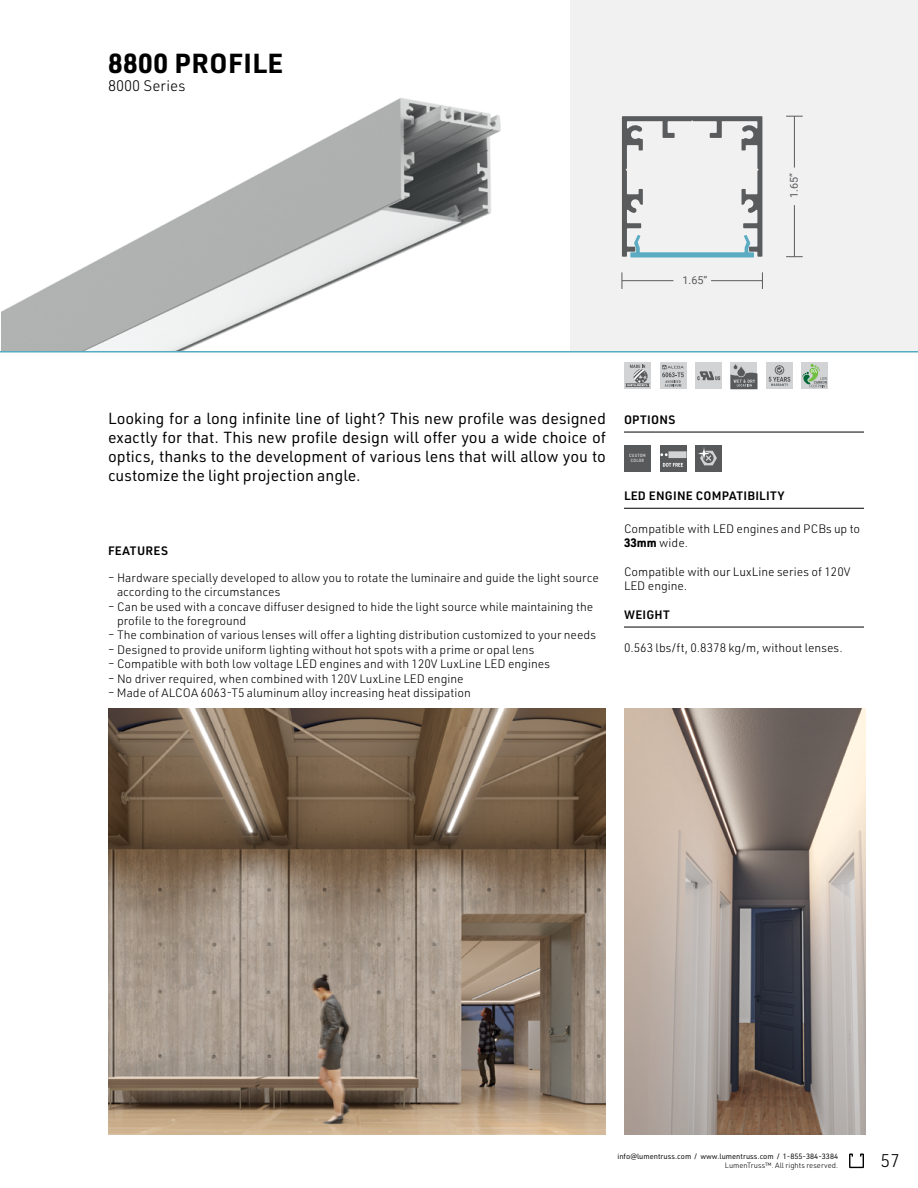
<style>
.page{position:relative;width:918px;height:1188px;background:#fff}
.page>*{position:absolute;margin:0;border:0;box-sizing:border-box;transform-origin:0 0}
.Titre{font:700 27px "URWDIN";letter-spacing:.02em;color:#000}
.t1{font:300 18px "URWDIN";color:#000}
.Description_produit{font:15.75px/18.9px "URWDIN";color:#000;text-align:justify}
.Titre-2{font:300 15px "URWDIN";color:#000}
.Titre-Section_No_lin{font:300 12px/14.4px "URWDIN";color:#000}
.Titre-Section{font:600 12px "URWDIN";letter-spacing:.02em;color:#000}
.Titre-Section_No_lin-2{font:600 12px "URWDIN";letter-spacing:.025em;color:#000}
.t2{font:10.8px "Roboto";color:#595b5d}
.t3{font:7.5px "URWDIN";color:#000}
.t4{font:300 7.5px "URWDIN";color:#000}
.t5{font:600 4.5px/5.4px "URWDIN Semi Cond";letter-spacing:.06em;color:#d1d3d4;text-align:center}
.s1{font-weight:700}
</style>
<div class="page">
<svg style="left:849px;top:1153px;width:15px;height:15px"></svg>
<img style="left:2px;top:98px;width:499px;height:253px">
<div style="left:570px;top:0;width:348px;height:352px;background:#f1f1f2"></div>
<hr style="left:0;top:351px;width:918px;height:1px;background:#53acc1">
<div style="left:766px;top:362px;width:27px;height:27px;background:#d1d3d4"></div>
<svg style="left:769px;top:365px;width:21px;height:21px"></svg>
<div style="left:730px;top:362px;width:28px;height:27px;background:#d1d3d4"></div>
<svg style="left:730px;top:363px;width:28px;height:26px"></svg>
<div style="left:660px;top:362px;width:27px;height:27px;background:#d1d3d4"></div>
<svg style="left:662px;top:365px;width:22px;height:22px"></svg>
<div style="left:801px;top:362px;width:27px;height:27px;background:#d1d3d4"></div>
<svg style="left:802px;top:364px;width:25px;height:24px"></svg>
<div style="left:624px;top:362px;width:27px;height:27px;background:#d1d3d4"></div>
<svg style="left:625px;top:365px;width:25px;height:22px"></svg>
<div style="left:695px;top:362px;width:27px;height:27px;background:#d1d3d4"></div>
<svg style="left:697px;top:371px;width:24px;height:9px"></svg>
<svg style="left:762px;top:272px;width:1px;height:17px"></svg>
<svg style="left:622px;top:272px;width:1px;height:17px"></svg>
<hr style="left:622px;top:280px;width:51px;height:1px;background:#595b5d">
<hr style="left:711px;top:280px;width:51px;height:1px;background:#595b5d">
<svg style="left:786px;top:116px;width:17px;height:1px"></svg>
<svg style="left:786px;top:256px;width:17px;height:1px"></svg>
<hr style="left:794px;top:205px;width:1px;height:52px;background:#595b5d">
<hr style="left:794px;top:116px;width:1px;height:52px;background:#595b5d">
<svg style="left:622px;top:116px;width:140px;height:141px"></svg>
<hr style="left:624px;top:432px;width:240px;height:1px;background:#000">
<div style="left:695px;top:445px;width:27px;height:27px;background:#58595b"></div>
<svg style="left:697px;top:447px;width:20px;height:18px"></svg>
<div style="left:624px;top:445px;width:27px;height:27px;background:#58595b"></div>
<div style="left:660px;top:445px;width:27px;height:27px;background:#58595b"></div>
<svg style="left:660px;top:451px;width:27px;height:16px"></svg>
<hr style="left:624px;top:508px;width:240px;height:1px;background:#000">
<hr style="left:624px;top:627px;width:240px;height:1px;background:#000">
<img style="left:108px;top:708px;width:498px;height:427px">
<img style="left:624px;top:709px;width:241px;height:426px">
<p class="Titre" style="left:108px;top:45px;width:177px">8800 PROFILE</p>
<p class="Titre-2" style="left:108px;top:76px;width:79px">8000 Series</p>
<p class="t2" style="left:682px;top:273px;width:26px">1.65”</p>
<p class="t2" style="left:786px;top:198px;width:26px;rotate:-90deg">1.65”</p>
<p class="Description_produit" style="left:108px;top:408px;width:500px">Looking for a long infinite line of light? This new profile was designed exactly for that. This new profile design will offer you a wide choice of optics, thanks to the development of various lens that will allow you to customize the light projection angle.</p>
<p class="Titre-Section_No_lin-2" style="left:108px;top:543px;width:62px">FEATURES</p>
<p class="Titre-Section_No_lin" style="left:117px;top:570px;width:483px;text-indent:-9px">– Hardware specially developed to allow you to rotate the luminaire and guide the light source according to the circumstances</p>
<p class="Titre-Section_No_lin" style="left:117px;top:599px;width:478px;text-indent:-9px">– Can be used with a concave diffuser designed to hide the light source while maintaining the profile to the foreground</p>
<p class="Titre-Section_No_lin" style="left:108px;top:628px;width:489px">– The combination of various lenses will offer a lighting distribution customized to your needs</p>
<p class="Titre-Section_No_lin" style="left:108px;top:642px;width:428px">– Designed to provide uniform lighting without hot spots with a prime or opal lens</p>
<p class="Titre-Section_No_lin" style="left:108px;top:656px;width:444px">– Compatible with both low voltage LED engines and with 120V LuxLine LED engines</p>
<p class="Titre-Section_No_lin" style="left:108px;top:671px;width:357px">– No driver required, when combined with 120V LuxLine LED engine</p>
<p class="Titre-Section_No_lin" style="left:108px;top:685px;width:364px">– Made of ALCOA 6063-T5 aluminum alloy increasing heat dissipation</p>
<p class="Titre-Section" style="left:624px;top:412px;width:53px">OPTIONS</p>
<p class="t5" style="left:629px;top:453px;width:18px">CUSTOM<br>COLOR</p>
<p class="Titre-Section" style="left:624px;top:488px;width:162px">LED ENGINE COMPATIBILITY</p>
<p class="Titre-Section_No_lin" style="left:624px;top:521px;width:238px">Compatible with LED engines and PCBs up to<br><span class="s1">33mm</span> wide.</p>
<p class="Titre-Section_No_lin" style="left:624px;top:564px;width:228px">Compatible with our LuxLine series of 120V<br>LED engine.</p>
<p class="Titre-Section" style="left:624px;top:607px;width:47px">WEIGHT</p>
<p class="Titre-Section_No_lin" style="left:624px;top:640px;width:220px">0.563 lbs/ft, 0.8378 kg/m, without lenses.</p>
<p class="t3" style="left:617px;top:1152px;width:222px">info@lumentruss.com / www.lumentruss.com / 1-855-384-3384</p>
<p class="t4" style="left:725px;top:1161px;width:115px">LumenTruss™. All rights reserved.</p>
<h2 class="t1" style="left:881px;top:1149px;width:21px">57</h2>
</div>
